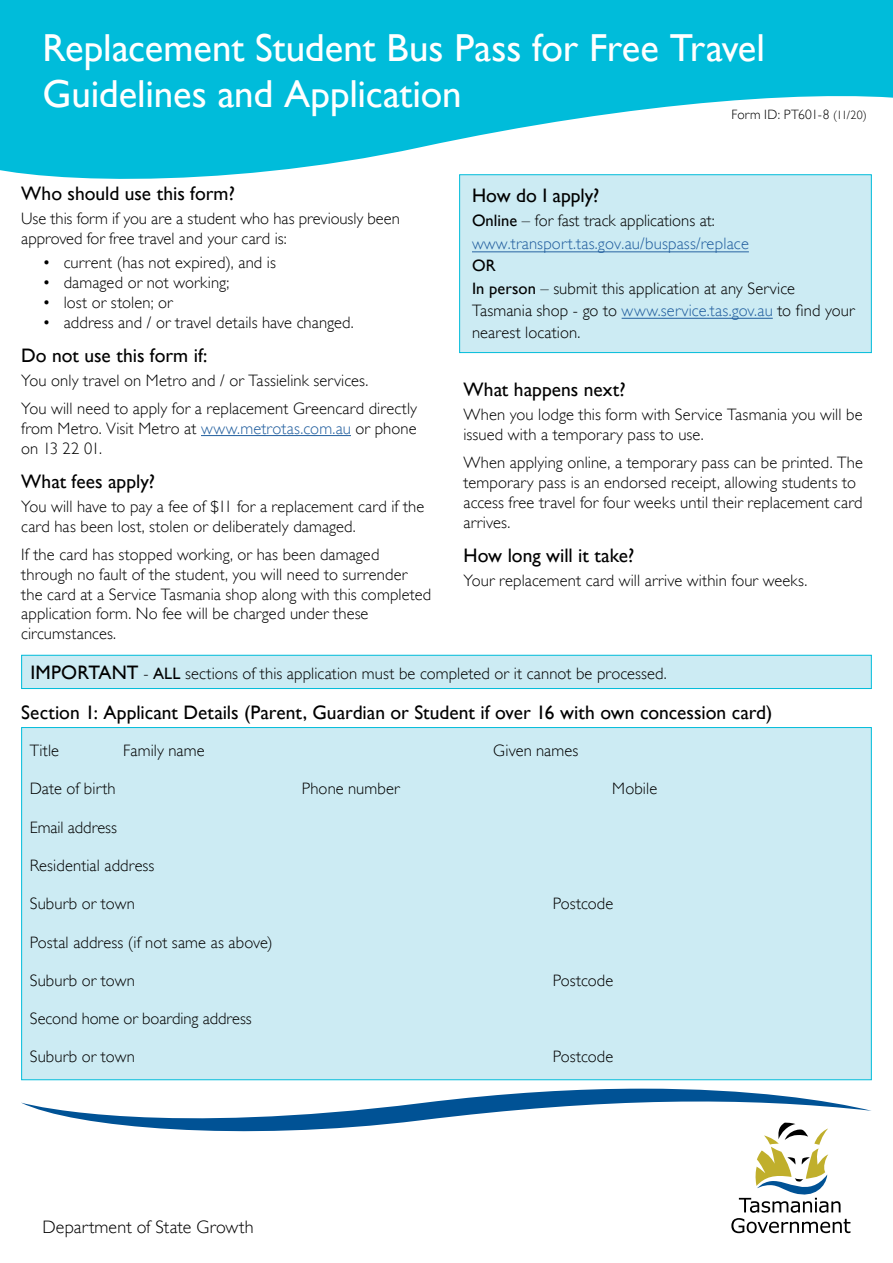
<style>
.page{position:relative;width:893px;height:1263px;background:#fff}
.page>*{position:absolute;margin:0;border:0;box-sizing:border-box;transform-origin:0 0}
.heading{font:39px/46.8px "Gill Sans";letter-spacing:-.005em;color:#fff}
.subheading_1{font:19.5px "Gill Sans";color:#000}
.Body_Text{font:19.5px "Gill Sans";letter-spacing:.005em;color:#000}
.t1{font:300 18px "Gill Sans";letter-spacing:.01em;color:#000}
.Body_Text-2{font:300 16.5px/19.8px "Gill Sans";letter-spacing:.01em;color:#000}
.Body_Text-3{font:300 13.5px "Gill Sans";letter-spacing:.02em;color:#000}
.s1{font-size:12px}
.s2{color:#215e9e}
.s3{font-weight:400}
.s4{font-weight:400;font-size:19.5px}
</style>
<div class="page">
<div style="left:459px;top:174px;width:413px;height:179px;background:#ccebf3;border:1px solid #00bcda"></div>
<svg style="left:0;top:0;width:893px;height:191px;fill:#00bcda"></svg>
<hr style="left:201px;top:435px;width:150px;height:1px;background:#215e9e">
<svg style="left:21px;top:1089px;width:850px;height:144px"></svg>
<div style="left:22px;top:655px;width:849px;height:33px;background:#ccebf3"></div>
<div style="left:21px;top:655px;width:851px;height:34px;border:1px solid #00bcda"></div>
<div style="left:21px;top:727px;width:851px;height:353px;background:#ccebf3;border:1px solid #00bcda"></div>
<hr style="left:472px;top:251px;width:277px;height:1px;background:#215e9e">
<hr style="left:622px;top:318px;width:151px;height:1px;background:#215e9e">
<h1 class="heading" style="left:43px;top:24px;width:724px">Replacement Student Bus Pass for Free Travel<br>Guidelines and Application</h1>
<p class="Body_Text-3" style="left:731px;top:107px;width:137px">Form ID: PT601-8 <span class="s1">(11/20)</span></p>
<h2 class="subheading_1" style="left:21px;top:182px;width:215px">Who should use this form?</h2>
<p class="Body_Text-2" style="left:21px;top:209px;width:380px">Use this form if you are a student who has previously been approved for free travel and your card is:</p>
<p class="Body_Text-2" style="left:43px;top:253px;width:235px">• current (has not expired), and is</p>
<p class="Body_Text-2" style="left:43px;top:273px;width:188px">• damaged or not working;</p>
<p class="Body_Text-2" style="left:43px;top:292px;width:132px">• lost or stolen; or</p>
<p class="Body_Text-2" style="left:43px;top:312px;width:313px">• address and / or travel details have changed.</p>
<h2 class="subheading_1" style="left:21px;top:344px;width:188px">Do not use this form if:</h2>
<p class="Body_Text-2" style="left:21px;top:370px;width:349px">You only travel on Metro and / or Tassielink services.</p>
<p class="Body_Text-2" style="left:21px;top:399px;width:397px;text-align:justify">You will need to apply for a replacement Greencard directly from Metro. Visit Metro at <span class="s2">www.metrotas.com.au</span> or phone on 13 22 01.</p>
<h2 class="subheading_1" style="left:21px;top:470px;width:135px">What fees apply?</h2>
<p class="Body_Text-2" style="left:21px;top:496px;width:405px">You will have to pay a fee of $11 for a replacement card if the card has been lost, stolen or deliberately damaged.</p>
<p class="Body_Text-2" style="left:21px;top:544px;width:411px">If the card has stopped working, or has been damaged through no fault of the student, you will need to surrender the card at a Service Tasmania shop along with this completed application form. No fee will be charged under these circumstances.</p>
<p class="Body_Text" style="left:472px;top:184px;width:129px">How do I apply?</p>
<p class="Body_Text-2" style="left:472px;top:210px;width:384px;line-height:22.4px"><span class="s3">Online</span> – for fast track applications at: <span class="s2">www.transport.tas.gov.au/buspass/replace<br></span><span class="s3">OR<br>In person</span> – submit this application at any Service Tasmania shop - go to <span class="s2">www.service.tas.gov.au</span> to find your nearest location.</p>
<h2 class="subheading_1" style="left:463px;top:378px;width:164px">What happens next?</h2>
<p class="Body_Text-2" style="left:463px;top:405px;width:401px">When you lodge this form with Service Tasmania you will be issued with a temporary pass to use.</p>
<p class="Body_Text-2" style="left:463px;top:453px;width:401px">When applying online, a temporary pass can be printed. The temporary pass is an endorsed receipt, allowing students to access free travel for four weeks until their replacement card arrives.</p>
<h2 class="subheading_1" style="left:463px;top:544px;width:172px">How long will it take?</h2>
<p class="Body_Text-2" style="left:463px;top:570px;width:345px">Your replacement card will arrive within four weeks.</p>
<p class="Body_Text-2" style="left:31px;top:663px;width:638px"><span class="s4">IMPORTANT</span> - <span class="s3">ALL</span> sections of this application must be completed or it cannot be processed.</p>
<h2 class="subheading_1" style="left:21px;top:701px;width:753px">Section 1: Applicant Details (Parent, Guardian or Student if over 16 with own concession card)</h2>
<p class="Body_Text-2" style="left:30px;top:741px;width:31px">Title</p>
<p class="Body_Text-2" style="left:123px;top:741px;width:83px">Family name</p>
<p class="Body_Text-2" style="left:493px;top:741px;width:87px">Given names</p>
<p class="Body_Text-2" style="left:30px;top:779px;width:87px">Date of birth</p>
<p class="Body_Text-2" style="left:612px;top:779px;width:46px">Mobile</p>
<p class="Body_Text-2" style="left:30px;top:817px;width:89px">Email address</p>
<p class="Body_Text-2" style="left:302px;top:779px;width:99px">Phone number</p>
<p class="Body_Text-2" style="left:30px;top:855px;width:126px">Residential address</p>
<p class="Body_Text-2" style="left:30px;top:894px;width:107px">Suburb or town</p>
<p class="Body_Text-2" style="left:553px;top:894px;width:62px">Postcode</p>
<p class="Body_Text-2" style="left:30px;top:932px;width:245px">Postal address (if not same as above)</p>
<p class="Body_Text-2" style="left:30px;top:970px;width:107px">Suburb or town</p>
<p class="Body_Text-2" style="left:30px;top:1009px;width:223px">Second home or boarding address</p>
<p class="Body_Text-2" style="left:30px;top:1047px;width:107px">Suburb or town</p>
<p class="t1" style="left:43px;top:1216px;width:213px">Department of State Growth</p>
<p class="Body_Text-2" style="left:553px;top:970px;width:62px">Postcode</p>
<p class="Body_Text-2" style="left:553px;top:1047px;width:62px">Postcode</p>
</div>
